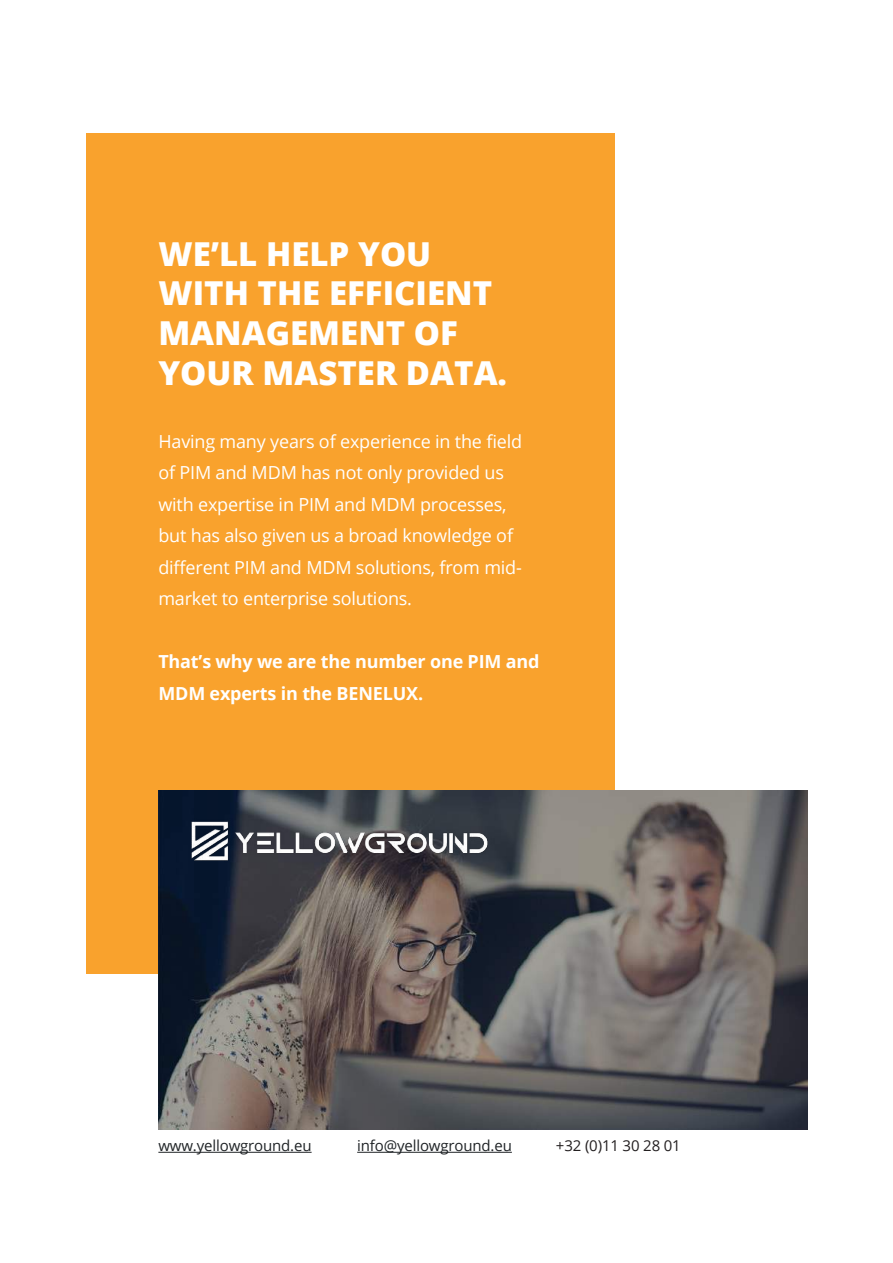
<style>
.page{position:relative;width:893px;height:1263px;background:#fff}
.page>*{position:absolute;margin:0;border:0;box-sizing:border-box;transform-origin:0 0}
.t1{font:800 33px/39.6px "Open Sans";color:#fff}
.t2{font:18px/31.5px "Open Sans";letter-spacing:-.01em;color:#fff}
.t3{font:700 18px/31.5px "Open Sans";letter-spacing:-.01em;color:#fff}
.t4{font:15px "Open Sans";letter-spacing:-.01em;color:#1f2326}
.t5{font:15px "Open Sans";letter-spacing:-.01em;color:#231f20}
</style>
<div class="page">
<div style="left:86px;top:133px;width:528px;height:841px;background:#f9a22d"></div>
<img style="left:158px;top:791px;width:649px;height:339px">
<hr style="left:158px;top:1152px;width:154px;height:1px;background:#1f2326">
<hr style="left:357px;top:1152px;width:155px;height:1px;background:#1f2326">
<img style="left:191px;top:818px;width:304px;height:45px">
<h1 class="t1" style="left:158px;top:232px;width:350px">WE’LL HELP YOU<br>WITH THE EFFICIENT<br>MANAGEMENT OF<br>YOUR MASTER DATA.</h1>
<p class="t2" style="left:158px;top:425px;width:365px">Having many years of experience in the field of PIM and MDM has not only provided us with expertise in PIM and MDM processes, but has also given us a broad knowledge of different PIM and MDM solutions, from mid&shy;market to enterprise solutions.</p>
<p class="t3" style="left:158px;top:645px;width:383px">That’s why we are the number one PIM and<br>MDM experts in the BENELUX.</p>
<p class="t4" style="left:158px;top:1135px;width:155px">www.yellowground.eu</p>
<p class="t4" style="left:357px;top:1135px;width:156px">info@yellowground.eu</p>
<p class="t5" style="left:556px;top:1135px;width:126px">+32 (0)11 30 28 01</p>
</div>
